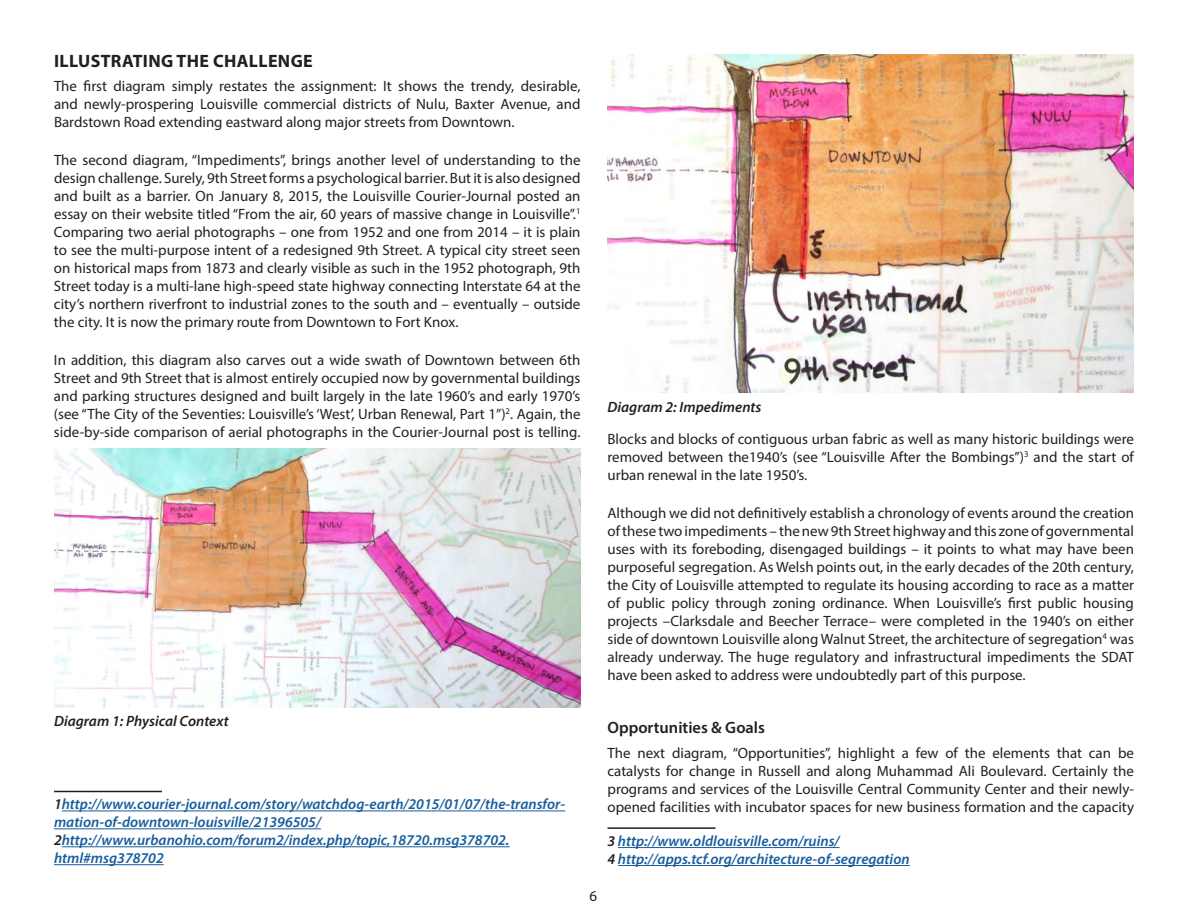
<style>
.page{position:relative;width:1188px;height:918px;background:#fff}
.page>*{position:absolute;margin:0;border:0;box-sizing:border-box;transform-origin:0 0}
.Header_1{font:700 18px "Myriad Pro";letter-spacing:.02em;color:#231f20}
.Header_2{font:600 16.5px "Myriad Pro";color:#231f20}
.Body_Text{font:15px/18px "Myriad Pro";color:#231f20;text-align:justify}
.captions{font:italic 600 15px/18px "Myriad Pro";color:#175d9e}
.captions-2{font:italic 600 15px "Myriad Pro";color:#231f20}
.s1{color:#231f20}
</style>
<div class="page">
<hr style="left:607px;top:827px;width:108px;height:2px;background:#231f20">
<hr style="left:618px;top:847px;width:222px;height:1px;background:#175d9e">
<hr style="left:618px;top:865px;width:292px;height:1px;background:#175d9e">
<hr style="left:54px;top:791px;width:108px;height:1px;background:#231f20">
<hr style="left:62px;top:811px;width:503px;height:1px;background:#175d9e">
<hr style="left:54px;top:828px;width:267px;height:1px;background:#175d9e">
<hr style="left:62px;top:846px;width:448px;height:1px;background:#175d9e">
<hr style="left:54px;top:864px;width:110px;height:1px;background:#175d9e">
<img style="left:54px;top:449px;width:526px;height:259px">
<img style="left:608px;top:55px;width:526px;height:337px">
<p class="Header_1" style="left:54px;top:49px;width:260px">ILLUSTRATING THE CHALLENGE</p>
<p class="Body_Text" style="left:54px;top:77px;width:528px">The first diagram simply restates the assignment: It shows the trendy, desirable, and newly-prospering Louisville commercial districts of Nulu, Baxter Avenue, and Bardstown Road extending eastward along major streets from Downtown.</p>
<p class="Body_Text" style="left:54px;top:151px;width:528px">The second diagram, “Impediments”, brings another level of understanding to the design challenge. Surely, 9th Street forms a psychological barrier. But it is also designed and built as a barrier. On January 8, 2015, the Louisville Courier-Journal posted an essay on their website titled “From the air, 60 years of massive change in Louisville”.<sup>1<br></sup>Comparing two aerial photographs – one from 1952 and one from 2014 – it is plain to see the multi-purpose intent of a redesigned 9th Street. A typical city street seen on historical maps from 1873 and clearly visible as such in the 1952 photograph, 9th Street today is a multi-lane high-speed state highway connecting Interstate 64 at the city’s northern riverfront to industrial zones to the south and – eventually – outside the city. It is now the primary route from Downtown to Fort Knox.</p>
<p class="Body_Text" style="left:54px;top:351px;width:528px">In addition, this diagram also carves out a wide swath of Downtown between 6th Street and 9th Street that is almost entirely occupied now by governmental buildings and parking structures designed and built largely in the late 1960’s and early 1970’s (see “The City of the Seventies: Louisville’s ‘West’, Urban Renewal, Part 1”)<sup>2</sup>. Again, the side-by-side comparison of aerial photographs in the Courier-Journal post is telling.</p>
<p class="captions-2" style="left:54px;top:711px;width:176px">Diagram 1: Physical Context</p>
<p class="captions" style="left:54px;top:795px;width:513px"><span class="s1">1</span>http://www.courier-journal.com/story/watchdog-earth/2015/01/07/the-transfor&shy;mation-of-downtown-louisville/21396505/</p>
<p class="captions" style="left:54px;top:831px;width:457px"><span class="s1">2</span>http://www.urbanohio.com/forum2/index.php/topic,18720.msg378702. html#msg378702</p>
<p class="Body_Text" style="left:590px;top:886px;width:9px">6</p>
<p class="captions-2" style="left:608px;top:397px;width:156px">Diagram 2: Impediments</p>
<p class="Body_Text" style="left:607px;top:430px;width:528px">Blocks and blocks of contiguous urban fabric as well as many historic buildings were removed between the1940’s (see “Louisville After the Bombings”)<sup>3</sup> and the start of urban renewal in the late 1950’s.</p>
<p class="Body_Text" style="left:607px;top:504px;width:528px">Although we did not definitively establish a chronology of events around the creation of these two impediments – the new 9th Street highway and this zone of governmental uses with its foreboding, disengaged buildings – it points to what may have been purposeful segregation. As Welsh points out, in the early decades of the 20th century, the City of Louisville attempted to regulate its housing according to race as a matter of public policy through zoning ordinance. When Louisville’s first public housing projects –Clarksdale and Beecher Terrace– were completed in the 1940’s on either side of downtown Louisville along Walnut Street, the architecture of segregation<sup>4</sup> was already underway. The huge regulatory and infrastructural impediments the SDAT have been asked to address were undoubtedly part of this purpose.</p>
<p class="Header_2" style="left:607px;top:717px;width:159px">Opportunities &amp; Goals</p>
<p class="Body_Text" style="left:607px;top:744px;width:528px">The next diagram, “Opportunities”, highlight a few of the elements that can be catalysts for change in Russell and along Muhammad Ali Boulevard. Certainly the programs and services of the Louisville Central Community Center and their newly&shy;opened facilities with incubator spaces for new business formation and the capacity</p>
<p class="captions" style="left:607px;top:832px;width:234px"><span class="s1">3</span> http://www.oldlouisville.com/ruins/</p>
<p class="captions" style="left:607px;top:850px;width:304px"><span class="s1">4</span> http://apps.tcf.org/architecture-of-segregation</p>
</div>
